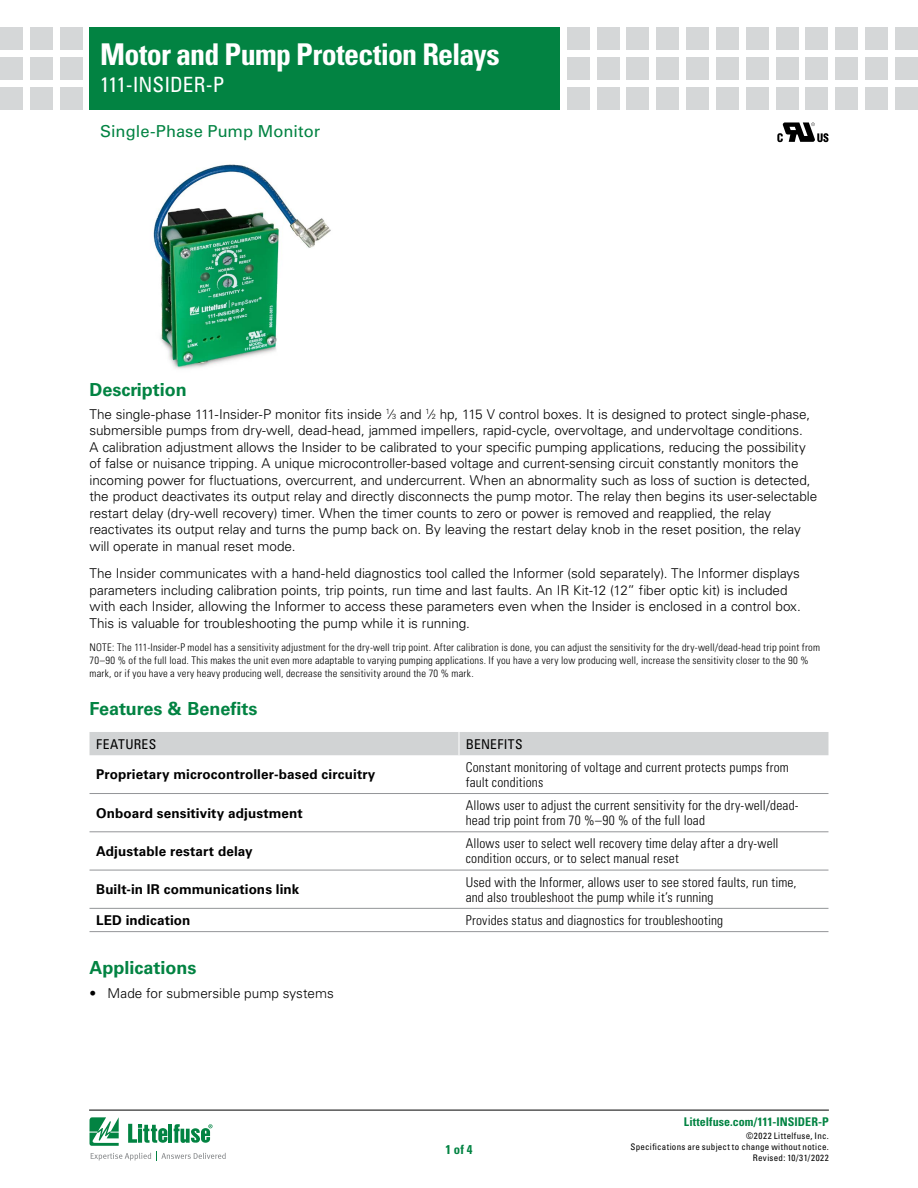
<style>
.page{position:relative;width:918px;height:1188px;background:#fff}
.page>*{position:absolute;margin:0;border:0;box-sizing:border-box;transform-origin:0 0}
.t1{font:700 condensed 30px "Univers LT Std";letter-spacing:-.02em;color:#fff}
.t2{font:condensed 21px "Univers LT Std";letter-spacing:-.005em;color:#fff}
.FACTS_HEAD{font:700 18px "Univers LT Std";color:#028342}
.Body_1{font:700 18px "Univers LT Std";color:#028342}
.PRODUCT_SUBHEAD{font:16.5px "Univers LT Std";color:#028342}
.Body_1-2{font:300 13.5px/16.5px "Univers LT Std";letter-spacing:-.005em;color:#000}
.Benefit_column_text{font:300 condensed 13.5px/15px "Univers LT Std";letter-spacing:.01em;color:#000}
.Feature_column_text{font:700 13.5px "Univers LT Std";letter-spacing:.01em;color:#000}
.F___B_header_text{font:condensed 13.5px "Univers LT Std";letter-spacing:.025em;color:#000}
.t3{font:700 condensed 12.75px "Univers LT Std";color:#028342}
.t4{font:700 condensed 12px "Univers LT Std";color:#028342}
.Note{font:300 condensed 10.5px/12.8px "Univers LT Std";letter-spacing:.02em;color:#000}
.t5{font:condensed 9px/10.8px "Univers LT Std";letter-spacing:.03em;color:#000;text-align:right}
.s1{font-size:7.35px}
</style>
<div class="page">
<hr style="left:89px;top:1110px;width:740px;height:1px;background:#000">
<svg style="left:90px;top:1117px;width:136px;height:44px"></svg>
<div style="left:90px;top:27px;width:470px;height:82px;background:#028342"></div>
<div style="left:60px;top:27px;width:23px;height:23px;background:#d5d7d8"></div>
<div style="left:60px;top:57px;width:23px;height:23px;background:#d5d7d8"></div>
<div style="left:60px;top:87px;width:23px;height:22px;background:#d5d7d8"></div>
<div style="left:30px;top:27px;width:23px;height:23px;background:#d5d7d8"></div>
<div style="left:30px;top:57px;width:23px;height:23px;background:#d5d7d8"></div>
<div style="left:30px;top:87px;width:23px;height:22px;background:#d5d7d8"></div>
<div style="left:0;top:27px;width:23px;height:23px;background:#d5d7d8"></div>
<div style="left:0;top:57px;width:23px;height:23px;background:#d5d7d8"></div>
<div style="left:0;top:87px;width:23px;height:22px;background:#d5d7d8"></div>
<div style="left:567px;top:27px;width:23px;height:23px;background:#d5d7d8"></div>
<div style="left:567px;top:57px;width:23px;height:23px;background:#d5d7d8"></div>
<div style="left:567px;top:87px;width:23px;height:22px;background:#d5d7d8"></div>
<div style="left:597px;top:27px;width:23px;height:23px;background:#d5d7d8"></div>
<div style="left:597px;top:57px;width:23px;height:23px;background:#d5d7d8"></div>
<div style="left:597px;top:87px;width:23px;height:22px;background:#d5d7d8"></div>
<div style="left:627px;top:27px;width:22px;height:23px;background:#d5d7d8"></div>
<div style="left:627px;top:57px;width:22px;height:23px;background:#d5d7d8"></div>
<div style="left:627px;top:87px;width:22px;height:22px;background:#d5d7d8"></div>
<div style="left:656px;top:27px;width:23px;height:23px;background:#d5d7d8"></div>
<div style="left:656px;top:57px;width:23px;height:23px;background:#d5d7d8"></div>
<div style="left:656px;top:87px;width:23px;height:22px;background:#d5d7d8"></div>
<div style="left:686px;top:27px;width:23px;height:23px;background:#d5d7d8"></div>
<div style="left:686px;top:57px;width:23px;height:23px;background:#d5d7d8"></div>
<div style="left:686px;top:87px;width:23px;height:22px;background:#d5d7d8"></div>
<div style="left:716px;top:27px;width:23px;height:23px;background:#d5d7d8"></div>
<div style="left:716px;top:57px;width:23px;height:23px;background:#d5d7d8"></div>
<div style="left:716px;top:87px;width:23px;height:22px;background:#d5d7d8"></div>
<div style="left:746px;top:27px;width:23px;height:23px;background:#d5d7d8"></div>
<div style="left:746px;top:57px;width:23px;height:23px;background:#d5d7d8"></div>
<div style="left:746px;top:87px;width:23px;height:22px;background:#d5d7d8"></div>
<div style="left:805px;top:27px;width:23px;height:23px;background:#d5d7d8"></div>
<div style="left:805px;top:57px;width:23px;height:23px;background:#d5d7d8"></div>
<div style="left:805px;top:87px;width:23px;height:22px;background:#d5d7d8"></div>
<div style="left:776px;top:27px;width:22px;height:23px;background:#d5d7d8"></div>
<div style="left:776px;top:57px;width:22px;height:23px;background:#d5d7d8"></div>
<div style="left:776px;top:87px;width:22px;height:22px;background:#d5d7d8"></div>
<div style="left:835px;top:27px;width:23px;height:23px;background:#d5d7d8"></div>
<div style="left:835px;top:57px;width:23px;height:23px;background:#d5d7d8"></div>
<div style="left:835px;top:87px;width:23px;height:22px;background:#d5d7d8"></div>
<div style="left:865px;top:27px;width:23px;height:23px;background:#d5d7d8"></div>
<div style="left:865px;top:57px;width:23px;height:23px;background:#d5d7d8"></div>
<div style="left:865px;top:87px;width:23px;height:22px;background:#d5d7d8"></div>
<div style="left:895px;top:27px;width:23px;height:23px;background:#d5d7d8"></div>
<div style="left:895px;top:57px;width:23px;height:23px;background:#d5d7d8"></div>
<div style="left:895px;top:87px;width:23px;height:22px;background:#d5d7d8"></div>
<div style="left:90px;top:732px;width:738px;height:23px;background:#d1d3d4"></div>
<hr style="left:90px;top:793px;width:369px;height:1px;background:#939598">
<hr style="left:459px;top:793px;width:369px;height:1px;background:#939598">
<hr style="left:90px;top:831px;width:369px;height:1px;background:#939598">
<hr style="left:459px;top:831px;width:369px;height:1px;background:#939598">
<hr style="left:90px;top:870px;width:369px;height:1px;background:#939598">
<hr style="left:459px;top:870px;width:369px;height:1px;background:#939598">
<hr style="left:90px;top:908px;width:369px;height:1px;background:#939598">
<hr style="left:459px;top:908px;width:369px;height:1px;background:#939598">
<hr style="left:90px;top:931px;width:369px;height:1px;background:#939598">
<hr style="left:459px;top:931px;width:369px;height:1px;background:#939598">
<svg style="left:777px;top:122px;width:51px;height:20px"></svg>
<img style="left:153px;top:164px;width:178px;height:205px">
<h1 class="t1" style="left:100px;top:36px;width:401px">Motor and Pump Protection Relays</h1>
<h2 class="t2" style="left:100px;top:71px;width:126px">111-INSIDER-P</h2>
<p class="PRODUCT_SUBHEAD" style="left:100px;top:122px;width:221px">Single-Phase Pump Monitor</p>
<p class="FACTS_HEAD" style="left:90px;top:379px;width:99px">Description</p>
<p class="Body_1-2" style="left:90px;top:406px;width:729px">The single-phase 111-Insider-P monitor fits inside <sup>1</sup>⁄<span class="s1">3</span> and <sup>1</sup>⁄<span class="s1">2</span> hp, 115 V control boxes. It is designed to protect single-phase, submersible pumps from dry-well, dead-head, jammed impellers, rapid-cycle, overvoltage, and undervoltage conditions.<br>A calibration adjustment allows the Insider to be calibrated to your specific pumping applications, reducing the possibility of false or nuisance tripping. A unique microcontroller-based voltage and current-sensing circuit constantly monitors the incoming power for fluctuations, overcurrent, and undercurrent. When an abnormality such as loss of suction is detected, the product deactivates its output relay and directly disconnects the pump motor. The relay then begins its user-selectable restart delay (dry-well recovery) timer. When the timer counts to zero or power is removed and reapplied, the relay reactivates its output relay and turns the pump back on. By leaving the restart delay knob in the reset position, the relay will operate in manual reset mode.</p>
<p class="Body_1-2" style="left:90px;top:565px;width:713px">The Insider communicates with a hand-held diagnostics tool called the Informer (sold separately). The Informer displays parameters including calibration points, trip points, run time and last faults. An IR Kit-12 (12” fiber optic kit) is included with each Insider, allowing the Informer to access these parameters even when the Insider is enclosed in a control box.<br>This is valuable for troubleshooting the pump while it is running.</p>
<p class="Note" style="left:90px;top:641px;width:732px">NOTE: The 111-Insider-P model has a sensitivity adjustment for the dry-well trip point. After calibration is done, you can adjust the sensitivity for the dry-well/dead-head trip point from<br>70–90 % of the full load. This makes the unit even more adaptable to varying pumping applications. If you have a very low producing well, increase the sensitivity closer to the 90 % mark, or if you have a very heavy producing well, decrease the sensitivity around the 70 % mark.</p>
<p class="Body_1" style="left:90px;top:698px;width:169px">Features &amp; Benefits</p>
<p class="F___B_header_text" style="left:96px;top:735px;width:61px">FEATURES</p>
<p class="F___B_header_text" style="left:466px;top:735px;width:58px">BENEFITS</p>
<p class="Feature_column_text" style="left:96px;top:767px;width:281px">Proprietary microcontroller-based circuitry</p>
<p class="Benefit_column_text" style="left:466px;top:760px;width:325px">Constant monitoring of voltage and current protects pumps from fault conditions</p>
<p class="Feature_column_text" style="left:96px;top:805px;width:208px">Onboard sensitivity adjustment</p>
<p class="Benefit_column_text" style="left:466px;top:798px;width:334px">Allows user to adjust the current sensitivity for the dry-well/dead&shy;head trip point from 70 %–90 % of the full load</p>
<p class="Feature_column_text" style="left:96px;top:843px;width:158px">Adjustable restart delay</p>
<p class="Benefit_column_text" style="left:466px;top:836px;width:314px">Allows user to select well recovery time delay after a dry-well condition occurs, or to select manual reset</p>
<p class="Feature_column_text" style="left:96px;top:881px;width:205px">Built-in IR communications link</p>
<p class="Benefit_column_text" style="left:466px;top:874px;width:332px">Used with the Informer, allows user to see stored faults, run time, and also troubleshoot the pump while it’s running</p>
<p class="Feature_column_text" style="left:96px;top:912px;width:96px">LED indication</p>
<p class="Benefit_column_text" style="left:466px;top:913px;width:259px">Provides status and diagnostics for troubleshooting</p>
<p class="FACTS_HEAD" style="left:90px;top:957px;width:109px">Applications</p>
<p class="Body_1-2" style="left:90px;top:985px;width:246px">• Made for submersible pump systems</p>
<p class="t3" style="left:445px;top:1142px;width:29px">1 of 4</p>
<p class="t4" style="left:684px;top:1115px;width:146px">Littelfuse.com/111-INSIDER-P</p>
<p class="t5" style="left:631px;top:1131px;width:200px">©2022 Littelfuse, Inc.<br>Specifications are subject to change without notice.<br>Revised: 10/31/2022</p>
</div>
